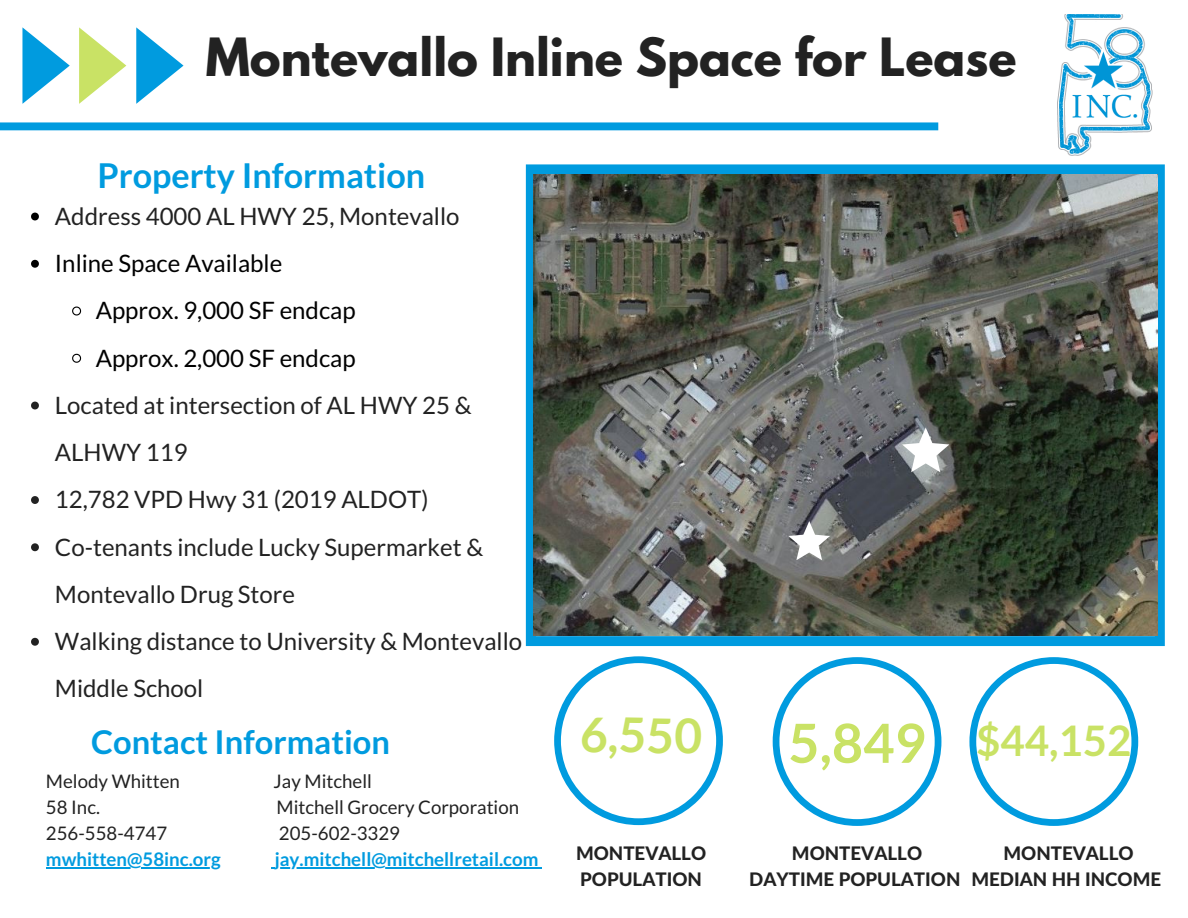
<style>
.page{position:relative;width:1188px;height:918px;background:#fff}
.page>*{position:absolute;margin:0;border:0;box-sizing:border-box;transform-origin:0 0}
.t1{font:700 54px "Lato";color:#c9e265}
.t2{font:700 48px "Lato";color:#c9e265}
.t3{font:700 46.65px "League Spartan";color:#222}
.t4{font:700 42px "Lato";color:#c9e265}
.t5{font:700 34.2px "Lato";color:#009bdf}
.t6{font:700 32.7px "Lato";color:#009bdf}
.t7{font:24px/47.2px "Lato";color:#222}
.t8{font:24px "Lato";color:#000}
.t9{font:18.75px "Lato";color:#222}
.t10{font:800 18.75px "Lato Latin";color:#222}
.t11{font:700 18.75px "Lato";color:#009bdf}
</style>
<div class="page">
<img style="left:1058px;top:15px;width:94px;height:141px">
<svg style="left:0;top:122px;width:938px;height:8px;background:#0ea0e0"></svg>
<svg style="left:31px;top:213px;width:8px;height:7px"></svg>
<svg style="left:31px;top:260px;width:8px;height:8px"></svg>
<svg style="left:72px;top:306px;width:10px;height:10px"></svg>
<svg style="left:72px;top:353px;width:10px;height:10px"></svg>
<svg style="left:31px;top:402px;width:8px;height:7px"></svg>
<svg style="left:31px;top:496px;width:8px;height:8px"></svg>
<svg style="left:31px;top:543px;width:8px;height:8px"></svg>
<svg style="left:31px;top:638px;width:8px;height:8px"></svg>
<svg style="left:23px;top:28px;width:47px;height:76px"></svg>
<svg style="left:136px;top:27px;width:48px;height:77px"></svg>
<svg style="left:79px;top:27px;width:47px;height:77px"></svg>
<svg style="left:526px;top:164px;width:639px;height:482px;background:#099ad8"></svg>
<svg style="left:554px;top:656px;width:169px;height:169px"></svg>
<svg style="left:773px;top:657px;width:168px;height:169px"></svg>
<svg style="left:969px;top:657px;width:169px;height:169px"></svg>
<img style="left:534px;top:174px;width:623px;height:462px">
<svg style="left:902px;top:427px;width:47px;height:45px"></svg>
<hr style="left:46px;top:867px;width:175px;height:1px;background:#009bdf">
<hr style="left:275px;top:867px;width:264px;height:1px;background:#009bdf">
<svg style="left:788px;top:521px;width:42px;height:39px"></svg>
<p class="t3" style="left:206px;top:34px;width:812px">Montevallo Inline Space for Lease</p>
<p class="t5" style="left:97px;top:154px;width:329px">Property Information</p>
<p class="t7" style="left:55px;top:192px;width:406px">Address 4000 AL HWY 25, Montevallo</p>
<p class="t8" style="left:55px;top:249px;width:229px">Inline Space Available</p>
<p class="t8" style="left:96px;top:296px;width:261px">Approx. 9,000 SF endcap</p>
<p class="t8" style="left:96px;top:343px;width:261px">Approx. 2,000 SF endcap</p>
<p class="t7" style="left:55px;top:381px;width:418px">Located at intersection of AL HWY 25 &amp;<br>ALHWY 119</p>
<p class="t7" style="left:55px;top:476px;width:375px">12,782 VPD Hwy 31 (2019 ALDOT)</p>
<p class="t7" style="left:55px;top:523px;width:430px">Co-tenants include Lucky Supermarket &amp;<br>Montevallo Drug Store</p>
<p class="t7" style="left:55px;top:617px;width:469px">Walking distance to University &amp; Montevallo<br>Middle School</p>
<p class="t6" style="left:91px;top:722px;width:300px">Contact Information</p>
<p class="t9" style="left:46px;top:770px;width:135px">Melody Whitten</p>
<p class="t9" style="left:274px;top:770px;width:100px">Jay Mitchell</p>
<p class="t9" style="left:46px;top:796px;width:56px">58 Inc.</p>
<p class="t9" style="left:277px;top:796px;width:244px">Mitchell Grocery Corporation</p>
<p class="t9" style="left:46px;top:821px;width:123px">256-558-4747</p>
<p class="t9" style="left:279px;top:821px;width:123px">205-602-3329</p>
<p class="t11" style="left:46px;top:847px;width:176px">mwhitten@58inc.org</p>
<p class="t11" style="left:275px;top:847px;width:265px">jay.mitchell@mitchellretail.com</p>
<p class="t2" style="left:581px;top:704px;width:124px;rotate:1deg">6,550</p>
<p class="t10" style="left:576px;top:845px;width:132px">MONTEVALLO</p>
<p class="t10" style="left:580px;top:871px;width:123px">POPULATION</p>
<p class="t1" style="left:788px;top:710px;width:139px">5,849</p>
<p class="t4" style="left:976px;top:715px;width:157px">$44,152</p>
<p class="t10" style="left:792px;top:845px;width:132px">MONTEVALLO</p>
<p class="t10" style="left:749px;top:871px;width:213px">DAYTIME POPULATION</p>
<p class="t10" style="left:1003px;top:845px;width:132px">MONTEVALLO</p>
<p class="t10" style="left:972px;top:871px;width:191px">MEDIAN HH INCOME</p>
</div>
